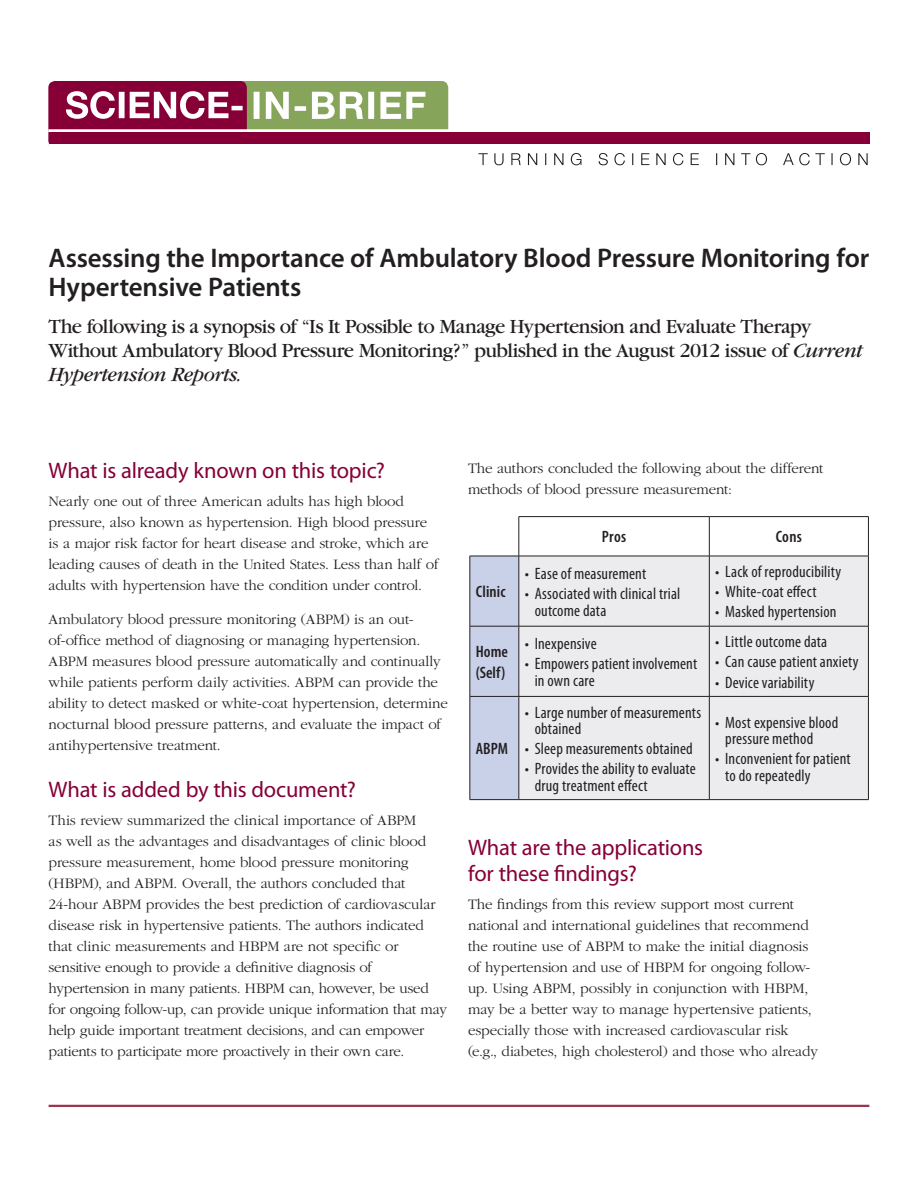
<style>
.page{position:relative;width:918px;height:1188px;background:#fff}
.page>*{position:absolute;margin:0;border:0;box-sizing:border-box;transform-origin:0 0}
.t1{font:600 27px/28.5px "Myriad Pro";letter-spacing:-.01em;color:#231f20}
.t2{font:22.5px/25.5px "Myriad Pro";letter-spacing:-.01em;color:#860037}
.t3{font:21px/24px "Garamond";letter-spacing:-.03em;color:#231f20}
.HEAD_2{font:condensed 16.5px/16.5px "Myriad Pro";letter-spacing:.01em;color:#231f20}
.HEAD_2-2{font:600 condensed 16.5px "Myriad Pro";letter-spacing:.01em;color:#231f20}
.t4{font:300 15px/21px "ITC Garamond Std";letter-spacing:-.01em;color:#231f20}
.s1{font-style:italic}
</style>
<div class="page">
<hr style="left:49px;top:1105px;width:820px;height:2px;background:#9b3552">
<div style="left:232px;top:81px;width:216px;height:70px;background:#86a45a;border-radius:7px"></div>
<div style="left:48px;top:81px;width:199px;height:69px;background:#860037;border-radius:7px"></div>
<svg style="left:254px;top:92px;width:171px;height:27px"></svg>
<svg style="left:66px;top:91px;width:177px;height:28px"></svg>
<div style="left:48px;top:142px;width:748px;height:16px;background:#fff"></div>
<hr style="left:48px;top:129px;width:402px;height:3px;background:#fff">
<svg style="left:478px;top:153px;width:390px;height:12px"></svg>
<div style="left:49px;top:132px;width:820px;height:12px;background:#860037"></div>
<svg style="left:470px;top:517px;width:398px;height:282px"></svg>
<div style="left:520px;top:557px;width:348px;height:242px;background:#ececee"></div>
<hr style="left:519px;top:556px;width:190px;height:1px;background:#231f20">
<hr style="left:709px;top:556px;width:160px;height:1px;background:#231f20">
<hr style="left:709px;top:556px;width:1px;height:70px;background:#231f20">
<hr style="left:868px;top:556px;width:1px;height:70px;background:#231f20">
<hr style="left:519px;top:626px;width:190px;height:1px;background:#231f20">
<hr style="left:709px;top:626px;width:160px;height:1px;background:#231f20">
<hr style="left:709px;top:626px;width:1px;height:70px;background:#231f20">
<hr style="left:868px;top:626px;width:1px;height:70px;background:#231f20">
<hr style="left:519px;top:696px;width:190px;height:1px;background:#231f20">
<hr style="left:709px;top:696px;width:160px;height:1px;background:#231f20">
<hr style="left:709px;top:697px;width:1px;height:102px;background:#231f20">
<hr style="left:868px;top:697px;width:1px;height:102px;background:#231f20">
<hr style="left:519px;top:799px;width:190px;height:1px;background:#231f20">
<hr style="left:709px;top:799px;width:160px;height:1px;background:#231f20">
<hr style="left:519px;top:516px;width:190px;height:1px;background:#231f20">
<hr style="left:519px;top:517px;width:1px;height:39px;background:#231f20">
<hr style="left:709px;top:516px;width:160px;height:1px;background:#231f20">
<hr style="left:709px;top:517px;width:1px;height:39px;background:#231f20">
<hr style="left:868px;top:517px;width:1px;height:39px;background:#231f20">
<hr style="left:470px;top:556px;width:49px;height:1px;background:#231f20">
<hr style="left:470px;top:556px;width:1px;height:70px;background:#231f20">
<hr style="left:519px;top:556px;width:1px;height:70px;background:#231f20">
<hr style="left:470px;top:626px;width:49px;height:1px;background:#231f20">
<hr style="left:470px;top:626px;width:1px;height:70px;background:#231f20">
<hr style="left:519px;top:626px;width:1px;height:70px;background:#231f20">
<hr style="left:470px;top:696px;width:49px;height:1px;background:#231f20">
<hr style="left:470px;top:697px;width:1px;height:102px;background:#231f20">
<hr style="left:519px;top:697px;width:1px;height:102px;background:#231f20">
<hr style="left:470px;top:799px;width:49px;height:1px;background:#231f20">
<h1 class="t1" style="left:49px;top:244px;width:822px">Assessing the Importance of Ambulatory Blood Pressure Monitoring for<br>Hypertensive Patients</h1>
<p class="t3" style="left:49px;top:315px;width:816px">The following is a synopsis of “Is It Possible to Manage Hypertension and Evaluate Therapy<br>Without Ambulatory Blood Pressure Monitoring?” published in the August 2012 issue of <span class="s1">Current<br>Hypertension Reports.</span></p>
<h2 class="t2" style="left:49px;top:458px;width:338px">What is already known on this topic?</h2>
<p class="t4" style="left:49px;top:491px;width:392px">Nearly one out of three American adults has high blood pressure, also known as hypertension. High blood pressure is a major risk factor for heart disease and stroke, which are leading causes of death in the United States. Less than half of adults with hypertension have the condition under control.</p>
<p class="t4" style="left:49px;top:609px;width:401px">Ambulatory blood pressure monitoring (ABPM) is an out&shy;of-office method of diagnosing or managing hypertension.<br>ABPM measures blood pressure automatically and continually while patients perform daily activities. ABPM can provide the ability to detect masked or white-coat hypertension, determine nocturnal blood pressure patterns, and evaluate the impact of antihypertensive treatment.</p>
<h2 class="t2" style="left:49px;top:777px;width:309px">What is added by this document?</h2>
<p class="t4" style="left:49px;top:810px;width:400px">This review summarized the clinical importance of ABPM<br>as well as the advantages and disadvantages of clinic blood pressure measurement, home blood pressure monitoring (HBPM), and ABPM. Overall, the authors concluded that 24-hour ABPM provides the best prediction of cardiovascular disease risk in hypertensive patients. The authors indicated that clinic measurements and HBPM are not specific or sensitive enough to provide a definitive diagnosis of hypertension in many patients. HBPM can, however, be used for ongoing follow-up, can provide unique information that may help guide important treatment decisions, and can empower patients to participate more proactively in their own care.</p>
<p class="t4" style="left:468px;top:458px;width:357px">The authors concluded the following about the different methods of blood pressure measurement:</p>
<p class="HEAD_2-2" style="left:602px;top:528px;width:26px">Pros</p>
<p class="HEAD_2-2" style="left:776px;top:528px;width:28px">Cons</p>
<p class="HEAD_2-2" style="left:476px;top:583px;width:31px">Clinic</p>
<p class="HEAD_2-2" style="left:476px;top:643px;width:34px">Home</p>
<p class="HEAD_2-2" style="left:476px;top:663px;width:31px">(Self)</p>
<p class="HEAD_2-2" style="left:476px;top:740px;width:34px">ABPM</p>
<p class="HEAD_2" style="left:525px;top:566px;width:123px">• Ease of measurement</p>
<p class="HEAD_2" style="left:535px;top:586px;width:147px;text-indent:-10px">• Associated with clinical trial outcome data</p>
<p class="HEAD_2" style="left:525px;top:636px;width:73px">• Inexpensive</p>
<p class="HEAD_2" style="left:535px;top:656px;width:164px;text-indent:-10px">• Empowers patient involvement in own care</p>
<p class="HEAD_2" style="left:535px;top:704px;width:168px;text-indent:-10px">• Large number of measurements obtained</p>
<p class="HEAD_2" style="left:525px;top:741px;width:170px">• Sleep measurements obtained</p>
<p class="HEAD_2" style="left:535px;top:761px;width:163px;text-indent:-10px">• Provides the ability to evaluate drug treatment effect</p>
<p class="HEAD_2" style="left:715px;top:564px;width:127px">• Lack of reproducibility</p>
<p class="HEAD_2" style="left:715px;top:584px;width:103px">• White-coat effect</p>
<p class="HEAD_2" style="left:715px;top:604px;width:123px">• Masked hypertension</p>
<p class="HEAD_2" style="left:715px;top:634px;width:113px">• Little outcome data</p>
<p class="HEAD_2" style="left:715px;top:654px;width:145px">• Can cause patient anxiety</p>
<p class="HEAD_2" style="left:715px;top:674px;width:101px">• Device variability</p>
<p class="HEAD_2" style="left:725px;top:714px;width:115px;text-indent:-10px">• Most expensive blood pressure method</p>
<p class="HEAD_2" style="left:725px;top:751px;width:127px;text-indent:-10px">• Inconvenient for patient to do repeatedly</p>
<h2 class="t2" style="left:468px;top:836px;width:237px">What are the applications for these findings?</h2>
<p class="t4" style="left:468px;top:894px;width:351px">The findings from this review support most current national and international guidelines that recommend the routine use of ABPM to make the initial diagnosis of hypertension and use of HBPM for ongoing follow&shy;up. Using ABPM, possibly in conjunction with HBPM, may be a better way to manage hypertensive patients, especially those with increased cardiovascular risk (e.g., diabetes, high cholesterol) and those who already</p>
</div>
